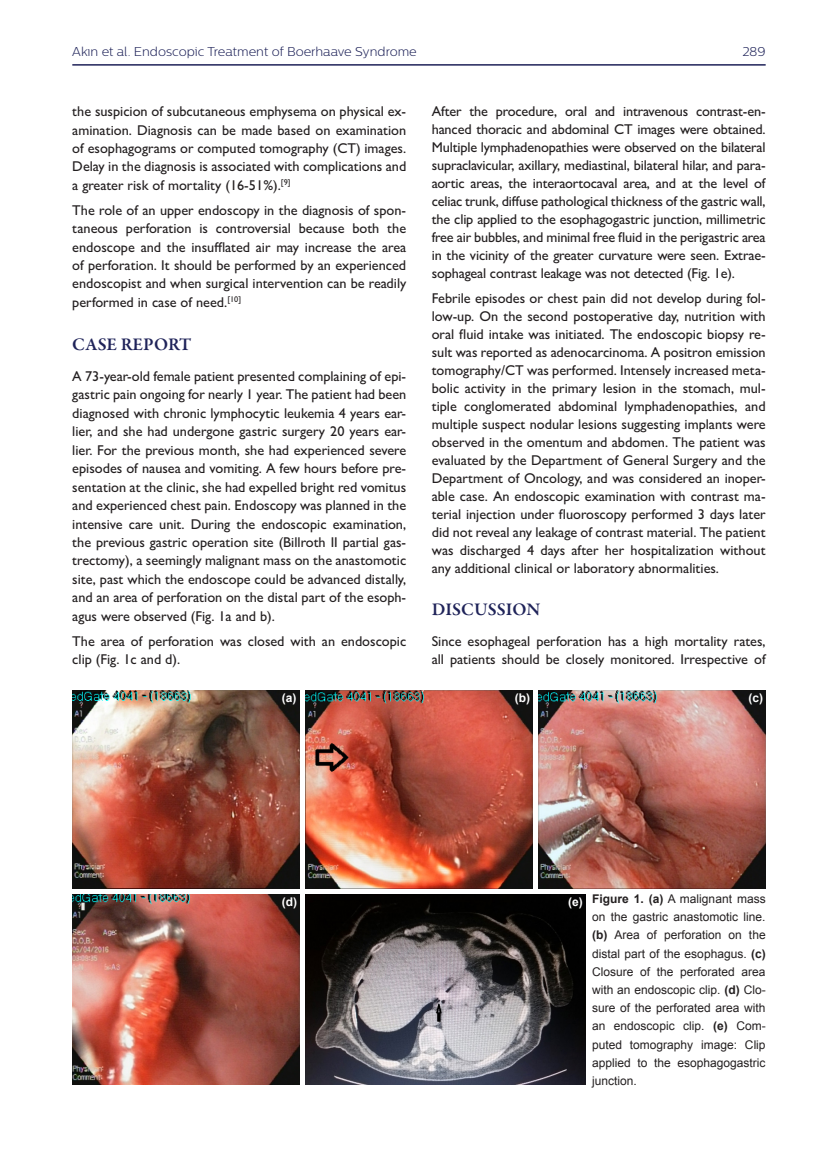
<style>
.page{position:relative;width:838px;height:1170px;background:#fff}
.page>*{position:absolute;margin:0;border:0;box-sizing:border-box;transform-origin:0 0}
.Ana_baslik_KARTAL{font:600 18px "Garamond Premr Pro";color:#1f2359}
.Anayazi_KARTAL{font:500 14.25px/18px "Gill Sans MT Pro";color:#231f20;text-align:justify}
.Sayfa_numarasi_KARTA{font:300 12.75px "Centrale Sans";color:#1f2359}
.Sekil_altyazi_KARTAL{font:12px/18.1px "Arial";color:#231f20;text-align:justify}
.Sekil_altyazi_KARTAL-2{font:700 12px "Arial";color:#fff}
.s1{font-weight:700}
</style>
<div class="page">
<img style="left:72px;top:690px;width:227px;height:198px">
<img style="left:306px;top:690px;width:226px;height:198px">
<img style="left:539px;top:690px;width:226px;height:198px">
<img style="left:72px;top:894px;width:227px;height:190px">
<img style="left:306px;top:894px;width:279px;height:190px">
<hr style="left:72px;top:64px;width:693px;height:2px;background:#1f2359">
<p class="Sayfa_numarasi_KARTA" style="left:72px;top:45px;width:346px">Akın et al. Endoscopic Treatment of Boerhaave Syndrome</p>
<p class="Sayfa_numarasi_KARTA" style="left:742px;top:45px;width:25px">289</p>
<p class="Anayazi_KARTAL" style="left:72px;top:102px;width:335px;line-height:18.5px">the suspicion of subcutaneous emphysema on physical ex&shy;amination. Diagnosis can be made based on examination of esophagograms or computed tomography (CT) images.<br>Delay in the diagnosis is associated with complications and a greater risk of mortality (16-51%).<sup>[9]</sup></p>
<p class="Anayazi_KARTAL" style="left:72px;top:200px;width:335px;line-height:18.5px">The role of an upper endoscopy in the diagnosis of spon&shy;taneous perforation is controversial because both the endoscope and the insufflated air may increase the area of perforation. It should be performed by an experienced endoscopist and when surgical intervention can be readily performed in case of need.<sup>[10]</sup></p>
<p class="Ana_baslik_KARTAL" style="left:72px;top:333px;width:120px">CASE REPORT</p>
<p class="Anayazi_KARTAL" style="left:72px;top:367px;width:335px;line-height:18.5px">A 73-year-old female patient presented complaining of epi&shy;gastric pain ongoing for nearly 1 year. The patient had been diagnosed with chronic lymphocytic leukemia 4 years ear&shy;lier, and she had undergone gastric surgery 20 years ear&shy;lier. For the previous month, she had experienced severe episodes of nausea and vomiting. A few hours before pre&shy;sentation at the clinic, she had expelled bright red vomitus and experienced chest pain. Endoscopy was planned in the intensive care unit. During the endoscopic examination, the previous gastric operation site (Billroth II partial gas&shy;trectomy), a seemingly malignant mass on the anastomotic site, past which the endoscope could be advanced distally, and an area of perforation on the distal part of the esoph&shy;agus were observed (Fig. 1a and b).</p>
<p class="Anayazi_KARTAL" style="left:72px;top:631px;width:335px;line-height:18.5px">The area of perforation was closed with an endoscopic clip (Fig. 1c and d).</p>
<p class="Sekil_altyazi_KARTAL-2" style="left:282px;top:690px;width:16px">(a)</p>
<p class="Anayazi_KARTAL" style="left:432px;top:102px;width:335px">After the procedure, oral and intravenous contrast-en&shy;hanced thoracic and abdominal CT images were obtained.<br>Multiple lymphadenopathies were observed on the bilateral supraclavicular, axillary, mediastinal, bilateral hilar, and para&shy;aortic areas, the interaortocaval area, and at the level of celiac trunk, diffuse pathological thickness of the gastric wall, the clip applied to the esophagogastric junction, millimetric free air bubbles, and minimal free fluid in the perigastric area in the vicinity of the greater curvature were seen. Extrae&shy;sophageal contrast leakage was not detected (Fig. 1e).</p>
<p class="Anayazi_KARTAL" style="left:432px;top:288px;width:335px">Febrile episodes or chest pain did not develop during fol&shy;low-up. On the second postoperative day, nutrition with oral fluid intake was initiated. The endoscopic biopsy re&shy;sult was reported as adenocarcinoma. A positron emission tomography/CT was performed. Intensely increased meta&shy;bolic activity in the primary lesion in the stomach, mul&shy;tiple conglomerated abdominal lymphadenopathies, and multiple suspect nodular lesions suggesting implants were observed in the omentum and abdomen. The patient was evaluated by the Department of General Surgery and the Department of Oncology, and was considered an inoper&shy;able case. An endoscopic examination with contrast ma&shy;terial injection under fluoroscopy performed 3 days later did not reveal any leakage of contrast material. The patient was discharged 4 days after her hospitalization without any additional clinical or laboratory abnormalities.</p>
<p class="Ana_baslik_KARTAL" style="left:432px;top:598px;width:110px">DISCUSSION</p>
<p class="Anayazi_KARTAL" style="left:432px;top:632px;width:335px">Since esophageal perforation has a high mortality rates, all patients should be closely monitored. Irrespective of</p>
<p class="Sekil_altyazi_KARTAL-2" style="left:515px;top:690px;width:17px">(b)</p>
<p class="Sekil_altyazi_KARTAL-2" style="left:748px;top:690px;width:16px">(c)</p>
<p class="Sekil_altyazi_KARTAL-2" style="left:282px;top:893px;width:17px">(d)</p>
<p class="Sekil_altyazi_KARTAL-2" style="left:568px;top:893px;width:16px">(e)</p>
<p class="Sekil_altyazi_KARTAL" style="left:592px;top:889px;width:175px"><span class="s1">Figure 1. (a)</span> A malignant mass on the gastric anastomotic line. <span class="s1">(b)</span> Area of perforation on the distal part of the esophagus. <span class="s1">(c)<br></span>Closure of the perforated area with an endoscopic clip. <span class="s1">(d)</span> Clo&shy;sure of the perforated area with an endoscopic clip. <span class="s1">(e)</span> Com&shy;puted tomography image: Clip applied to the esophagogastric junction.</p>
</div>
